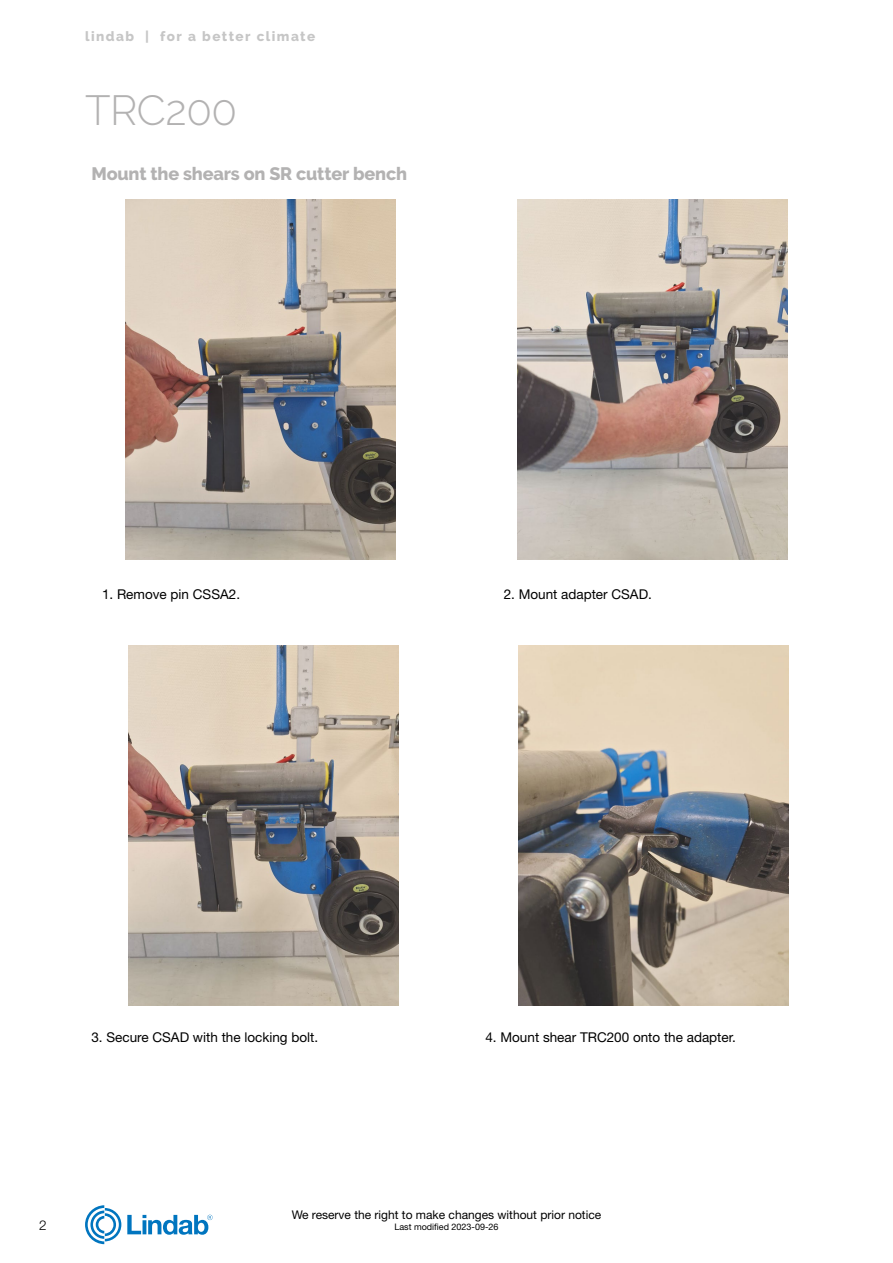
<style>
.page{position:relative;width:893px;height:1263px;background:#fff}
.page>*{position:absolute;margin:0;border:0;box-sizing:border-box;transform-origin:0 0}
.t1{font:300 42px "Raleway";letter-spacing:-.01em;color:#b3b2b2}
.t2{font:800 18px "Raleway";letter-spacing:-.01em;color:#b3b2b2}
.t3{font:13.5px "Helvetica Neue LT Pro";color:#000}
.t4{font:800 13.5px "Raleway";letter-spacing:.11em;color:#c6c6c6}
.t5{font:300 13.5px "Helvetica Neue LT Pro";color:#000}
.t6{font:12px "Helvetica Neue LT Pro";color:#000}
.t7{font:9px "Helvetica Neue LT Pro";color:#000}
</style>
<div class="page">
<img style="left:518px;top:200px;width:270px;height:360px">
<img style="left:129px;top:646px;width:270px;height:360px">
<img style="left:519px;top:646px;width:270px;height:360px">
<img style="left:125px;top:200px;width:270px;height:360px">
<svg style="left:127px;top:1215px;width:86px;height:20px"></svg>
<svg style="left:85px;top:1205px;width:36px;height:39px"></svg>
<p class="t4" style="left:85px;top:28px;width:232px">lindab | for a better climate</p>
<h1 class="t1" style="left:85px;top:85px;width:154px">TRC200</h1>
<h2 class="t2" style="left:91px;top:164px;width:317px">Mount the shears on SR cutter bench</h2>
<p class="t3" style="left:102px;top:586px;width:140px">1. Remove pin CSSA2.</p>
<p class="t3" style="left:504px;top:586px;width:150px">2. Mount adapter CSAD.</p>
<p class="t3" style="left:91px;top:1029px;width:228px">3. Secure CSAD with the locking bolt.</p>
<p class="t3" style="left:485px;top:1029px;width:252px">4. Mount shear TRC200 onto the adapter.</p>
<p class="t5" style="left:39px;top:1217px;width:9px">2</p>
<p class="t6" style="left:292px;top:1207px;width:311px">We reserve the right to make changes without prior notice</p>
<p class="t7" style="left:394px;top:1221px;width:106px">Last modified 2023-09-26</p>
</div>
